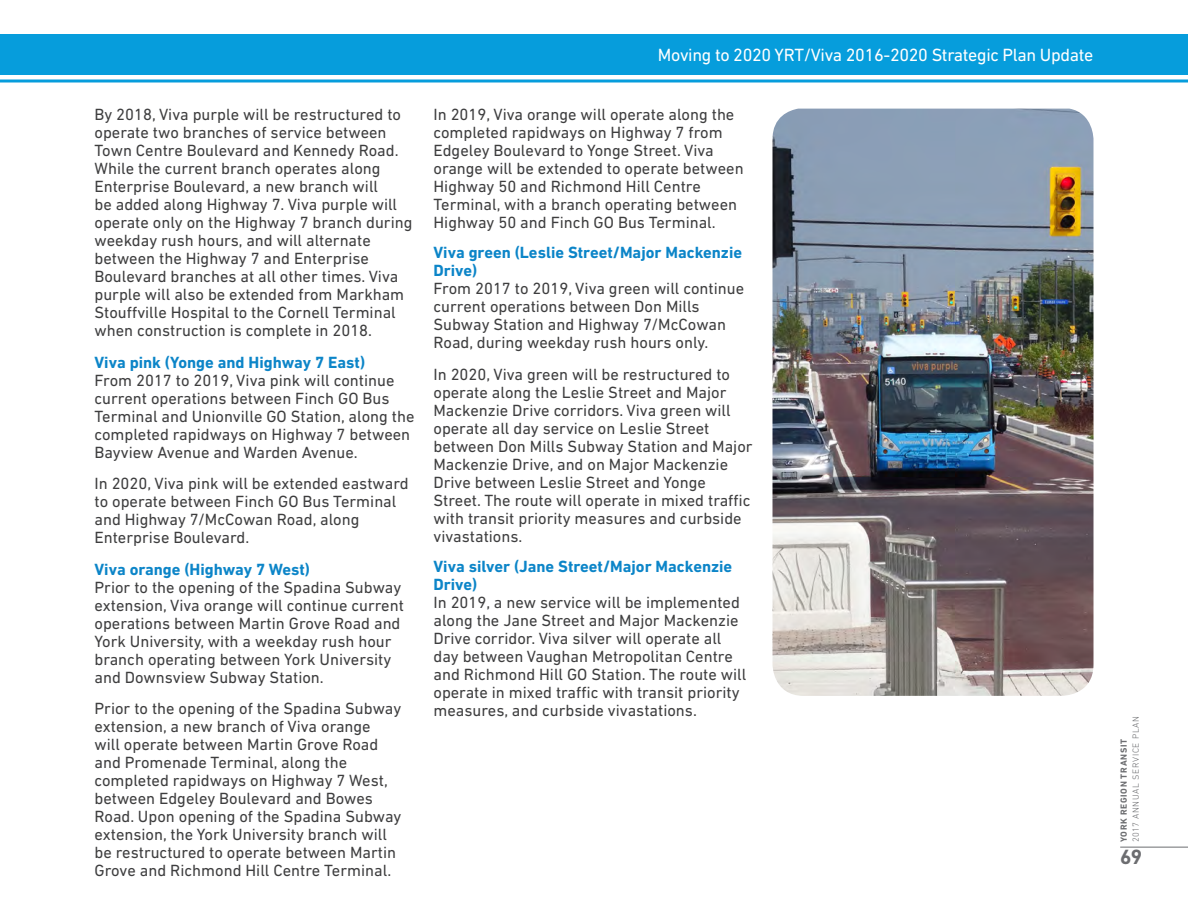
<style>
.page{position:relative;width:1188px;height:918px;background:#fff}
.page>*{position:absolute;margin:0;border:0;box-sizing:border-box;transform-origin:0 0}
.t1{font:700 21px "DIN Next LT Pro";color:#6c6d70}
._03text03text{font:18px "DIN Next LT Pro";letter-spacing:-.02em;color:#fff}
.Body_Text{font:16.5px/18px "DIN Next LT Pro";color:#3e3e3f}
.Body_Text_No_space{font:16.5px/18px "DIN Next LT Pro";color:#3e3e3f}
.Body_Bold{font:700 16.5px/18px "DIN Next LT Pro";color:#0c85c8}
.t2{font:300 9px "DIN Next LT Pro";letter-spacing:.075em;color:#6c6d70}
.t3{font:700 9px "DIN Next LT Pro";letter-spacing:.075em;color:#6c6d70}
</style>
<div class="page">
<div style="left:0;top:34px;width:1188px;height:40px;background:#069ddc"></div>
<hr style="left:0;top:80px;width:1188px;height:2px;background:#069ddc">
<hr style="left:1120px;top:847px;width:68px;height:1px;background:#6c6d70">
<img style="left:772px;top:109px;width:322px;height:587px">
<p class="Body_Text" style="left:94px;top:106px;width:319px">By 2018, Viva purple will be restructured to operate two branches of service between Town Centre Boulevard and Kennedy Road.<br>While the current branch operates along Enterprise Boulevard, a new branch will<br>be added along Highway 7. Viva purple will operate only on the Highway 7 branch during weekday rush hours, and will alternate between the Highway 7 and Enterprise Boulevard branches at all other times. Viva purple will also be extended from Markham Stouffville Hospital to the Cornell Terminal when construction is complete in 2018.</p>
<p class="Body_Bold" style="left:94px;top:353px;width:272px">Viva pink (Yonge and Highway 7 East)</p>
<p class="Body_Text_No_space" style="left:94px;top:371px;width:321px">From 2017 to 2019, Viva pink will continue current operations between Finch GO Bus Terminal and Unionville GO Station, along the completed rapidways on Highway 7 between Bayview Avenue and Warden Avenue.</p>
<p class="Body_Text" style="left:94px;top:475px;width:316px">In 2020, Viva pink will be extended eastward to operate between Finch GO Bus Terminal and Highway 7/McCowan Road, along Enterprise Boulevard.</p>
<p class="Body_Bold" style="left:94px;top:560px;width:217px">Viva orange (Highway 7 West)</p>
<p class="Body_Text_No_space" style="left:94px;top:578px;width:311px">Prior to the opening of the Spadina Subway extension, Viva orange will continue current operations between Martin Grove Road and York University, with a weekday rush hour branch operating between York University and Downsview Subway Station.</p>
<p class="Body_Text" style="left:94px;top:700px;width:308px">Prior to the opening of the Spadina Subway extension, a new branch of Viva orange<br>will operate between Martin Grove Road and Promenade Terminal, along the completed rapidways on Highway 7 West, between Edgeley Boulevard and Bowes Road. Upon opening of the Spadina Subway extension, the York University branch will be restructured to operate between Martin Grove and Richmond Hill Centre Terminal.</p>
<p class="_03text03text" style="left:658px;top:44px;width:437px">Moving to 2020 YRT/Viva 2016-2020 Strategic Plan Update</p>
<p class="Body_Text" style="left:433px;top:106px;width:312px">In 2019, Viva orange will operate along the completed rapidways on Highway 7 from Edgeley Boulevard to Yonge Street. Viva orange will be extended to operate between Highway 50 and Richmond Hill Centre Terminal, with a branch operating between Highway 50 and Finch GO Bus Terminal.</p>
<p class="Body_Bold" style="left:433px;top:244px;width:310px">Viva green (Leslie Street/Major Mackenzie<br>Drive)</p>
<p class="Body_Text_No_space" style="left:433px;top:280px;width:312px">From 2017 to 2019, Viva green will continue current operations between Don Mills Subway Station and Highway 7/McCowan Road, during weekday rush hours only.</p>
<p class="Body_Text" style="left:433px;top:365px;width:321px">In 2020, Viva green will be restructured to operate along the Leslie Street and Major Mackenzie Drive corridors. Viva green will operate all day service on Leslie Street between Don Mills Subway Station and Major Mackenzie Drive, and on Major Mackenzie Drive between Leslie Street and Yonge Street. The route will operate in mixed traffic with transit priority measures and curbside vivastations.</p>
<p class="Body_Bold" style="left:433px;top:557px;width:300px">Viva silver (Jane Street/Major Mackenzie<br>Drive)</p>
<p class="Body_Text_No_space" style="left:433px;top:593px;width:314px">In 2019, a new service will be implemented along the Jane Street and Major Mackenzie Drive corridor. Viva silver will operate all day between Vaughan Metropolitan Centre and Richmond Hill GO Station. The route will operate in mixed traffic with transit priority measures, and curbside vivastations.</p>
<p class="t2" style="left:1131px;top:842px;width:128px;rotate:-90deg">2017 ANNUAL SERVICE PLAN</p>
<p class="t1" style="left:1120px;top:845px;width:23px">69</p>
<p class="t3" style="left:1119px;top:842px;width:105px;rotate:-90deg">YORK REGION TRANSIT</p>
</div>
